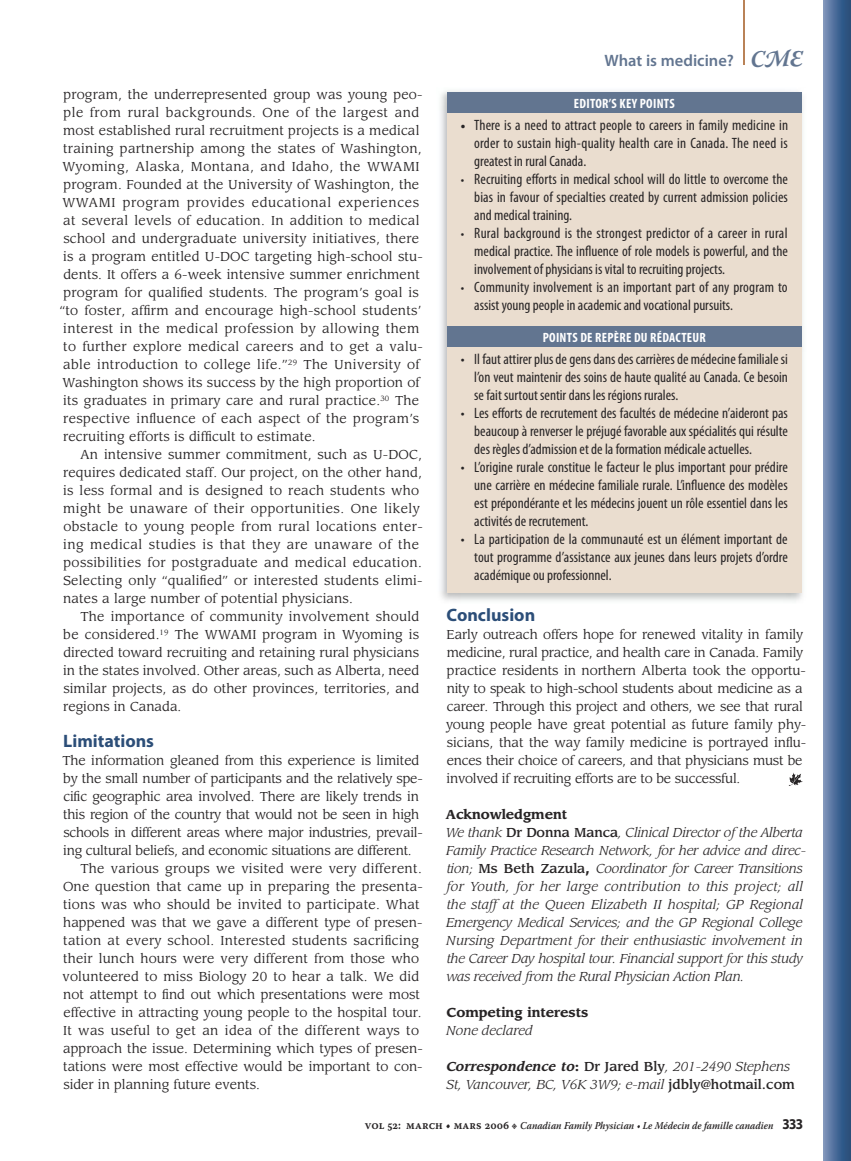
<style>
.page{position:relative;width:851px;height:1161px;background:#fff}
.page>*{position:absolute;margin:0;border:0;box-sizing:border-box;transform-origin:0 0}
.t1{font:700 18px "Myriad Pro";color:#2c4e78}
.t2{font:600 16.5px "Myriad Pro";color:#627590}
.t3{font:condensed 15px/18px "Myriad Pro";color:#272425;text-align:justify}
.t4{font:700 condensed 13.5px "Myriad Pro";letter-spacing:.02em;color:#fff}
.t5{font:12.75px/18px "Leawood";letter-spacing:.01em;color:#272425}
.t6{font:12.75px/18px "Leawood";letter-spacing:-.02em;color:#272425}
.t7{font:italic 12.75px/18px "Leawood";letter-spacing:-.005em;color:#272425}
.t8{font:12.75px "Leawood";letter-spacing:-.015em;color:#272425}
.t9{font:12.75px "Leawood";letter-spacing:.03em;color:#272425}
.t10{font:700 12.75px "Leawood";color:#272425}
.t11{font:italic 600 10.5px "Warnock Pro";color:#272425;scale:.9 1}
.s1{font-family:"Warnock Pro";font-weight:700;font-style:italic;font-size:22.5px}
.s2{font-weight:700;font-stretch:normal;font-size:13.5px}
.s3{font-size:13.5px}
.s4{font-weight:700;font-style:normal}
.s5{font-weight:500;font-style:normal}
.s6{font-weight:700}
.s7{font-family:"Warnock Pro Semibold Capt";font-weight:400;font-style:normal;font-size:12px}
.s8{font-family:"Warnock Pro Capt";font-weight:400;font-style:normal;font-size:12px}
.s9{font-family:"Myriad Pro";font-weight:700;font-style:normal;font-size:15px}
</style>
<div class="page">
<div style="left:824px;top:0;width:26px;height:1161px;background:linear-gradient(to right,#758cb7,#204b7b)"></div>
<hr style="left:743px;top:0;width:1px;height:65px;background:#b98257">
<svg style="left:788px;top:772px;width:14px;height:14px"></svg>
<img style="left:440px;top:91px;width:363px;height:510px">
<div style="left:447px;top:93px;width:354px;height:500px;background:#eaddcf"></div>
<div style="left:447px;top:92px;width:354px;height:21px;background:#627590"></div>
<div style="left:447px;top:326px;width:354px;height:21px;background:#627590"></div>
<p class="t5" style="left:60px;top:86px;width:365px">program, the underrepresented group was young peo&shy;ple from rural backgrounds. One of the largest and most established rural recruitment projects is a medical training partnership among the states of Washington, Wyoming, Alaska, Montana, and Idaho, the WWAMI program. Founded at the University of Washington, the WWAMI program provides educational experiences at several levels of education. In addition to medical school and undergraduate university initiatives, there is a program entitled U-DOC targeting high-school stu&shy;dents. It offers a 6-week intensive summer enrichment program for qualified students. The program’s goal is “to foster, affirm and encourage high-school students’ interest in the medical profession by allowing them to further explore medical careers and to get a valu&shy;able introduction to college life.”<sup>29</sup> The University of Washington shows its success by the high proportion of its graduates in primary care and rural practice.<sup>30</sup> The respective influence of each aspect of the program’s recruiting efforts is difficult to estimate.</p>
<p class="t5" style="left:63px;top:446px;width:361px;text-indent:17px">An intensive summer commitment, such as U-DOC, requires dedicated staff. Our project, on the other hand, is less formal and is designed to reach students who might be unaware of their opportunities. One likely obstacle to young people from rural locations enter&shy;ing medical studies is that they are unaware of the possibilities for postgraduate and medical education.<br>Selecting only “qualified” or interested students elimi&shy;nates a large number of potential physicians.</p>
<p class="t5" style="left:63px;top:608px;width:358px;text-align:justify;text-indent:17px">The importance of community involvement should be considered.<sup>19</sup> The WWAMI program in Wyoming is directed toward recruiting and retaining rural physicians in the states involved. Other areas, such as Alberta, need similar projects, as do other provinces, territories, and regions in Canada.</p>
<h1 class="t1" style="left:63px;top:731px;width:92px">Limitations</h1>
<p class="t5" style="left:62px;top:752px;width:358px">The information gleaned from this experience is limited</p>
<p class="t6" style="left:63px;top:770px;width:361px">by the small number of participants and the relatively spe-</p>
<p class="t8" style="left:63px;top:789px;width:357px">cific geographic area involved. There are likely trends in</p>
<p class="t6" style="left:63px;top:806px;width:357px">this region of the country that would not be seen in high</p>
<p class="t6" style="left:63px;top:824px;width:361px">schools in different areas where major industries, prevail-</p>
<p class="t6" style="left:63px;top:842px;width:350px">ing cultural beliefs, and economic situations are different.</p>
<p class="t5" style="left:80px;top:860px;width:343px">The various groups we visited were very different.</p>
<p class="t5" style="left:63px;top:878px;width:361px">One question that came up in preparing the presenta-</p>
<p class="t5" style="left:63px;top:896px;width:358px">tions was who should be invited to participate. What</p>
<p class="t5" style="left:63px;top:914px;width:360px">happened was that we gave a different type of presen-</p>
<p class="t5" style="left:63px;top:932px;width:357px">tation at every school. Interested students sacrificing</p>
<p class="t5" style="left:63px;top:950px;width:357px">their lunch hours were very different from those who</p>
<p class="t5" style="left:63px;top:968px;width:358px">volunteered to miss Biology 20 to hear a talk. We did</p>
<p class="t5" style="left:63px;top:986px;width:358px">not attempt to find out which presentations were most</p>
<p class="t5" style="left:63px;top:1004px;width:360px">effective in attracting young people to the hospital tour.</p>
<p class="t9" style="left:63px;top:1023px;width:357px">It was useful to get an idea of the different ways to</p>
<p class="t5" style="left:63px;top:1040px;width:361px">approach the issue. Determining which types of presen-</p>
<p class="t5" style="left:63px;top:1058px;width:361px">tations were most effective would be important to con-</p>
<p class="t5" style="left:63px;top:1076px;width:198px">sider in planning future events.</p>
<p class="t2" style="left:604px;top:51px;width:200px">What is medicine? <span class="s1">CME</span></p>
<p class="t4" style="left:574px;top:96px;width:102px">EDITOR’S KEY POINTS</p>
<p class="t3" style="left:474px;top:116px;width:315px;text-indent:-14px"><span class="s2">•</span> There is a need to attract people to careers in family medicine in order to sustain high-quality health care in Canada. The need is greatest in rural Canada.</p>
<p class="t3" style="left:474px;top:170px;width:315px;text-indent:-14px"><span class="s3">•</span> Recruiting efforts in medical school will do little to overcome the bias in favour of specialties created by current admission policies and medical training.</p>
<p class="t3" style="left:474px;top:224px;width:315px;text-indent:-14px"><span class="s3">•</span> Rural background is the strongest predictor of a career in rural medical practice. The influence of role models is powerful, and the involvement of physicians is vital to recruiting projects.</p>
<p class="t3" style="left:474px;top:278px;width:315px;text-indent:-14px"><span class="s3">•</span> Community involvement is an important part of any program to assist young people in academic and vocational pursuits.</p>
<p class="t4" style="left:542px;top:330px;width:165px">POINTS DE REPÈRE DU RÉDACTEUR</p>
<p class="t3" style="left:474px;top:350px;width:315px;text-indent:-14px">• Il faut attirer plus de gens dans des carrières de médecine familiale si l’on veut maintenir des soins de haute qualité au Canada. Ce besoin se fait surtout sentir dans les régions rurales.</p>
<p class="t3" style="left:474px;top:404px;width:315px;text-indent:-14px">• Les efforts de recrutement des facultés de médecine n’aideront pas beaucoup à renverser le préjugé favorable aux spécialités qui résulte des règles d’admission et de la formation médicale actuelles.</p>
<p class="t3" style="left:474px;top:458px;width:315px;text-indent:-14px">• L’origine rurale constitue le facteur le plus important pour prédire une carrière en médecine familiale rurale. L’influence des modèles est prépondérante et les médecins jouent un rôle essentiel dans les activités de recrutement.</p>
<p class="t3" style="left:474px;top:530px;width:315px;text-indent:-14px">• La participation de la communauté est un élément important de tout programme d’assistance aux jeunes dans leurs projets d’ordre académique ou professionnel.</p>
<h1 class="t1" style="left:446px;top:605px;width:90px">Conclusion</h1>
<p class="t6" style="left:446px;top:626px;width:362px">Early outreach offers hope for renewed vitality in family medicine, rural practice, and health care in Canada. Family practice residents in northern Alberta took the opportu&shy;nity to speak to high-school students about medicine as a career. Through this project and others, we see that rural young people have great potential as future family phy&shy;sicians, that the way family medicine is portrayed influ&shy;ences their choice of careers, and that physicians must be involved if recruiting efforts are to be successful.</p>
<p class="t7" style="left:445px;top:806px;width:362px"><span class="s4">Acknowledgment<br></span>We thank <span class="s5">Dr Donna Manca</span>, Clinical Director of the Alberta Family Practice Research Network, for her advice and direc&shy;tion; <span class="s5">Ms Beth Zazula</span><span class="s4">,</span> Coordinator for Career Transitions for Youth, for her large contribution to this project; all the staff at the Queen Elizabeth II hospital; GP Regional Emergency Medical Services; and the GP Regional College Nursing Department for their enthusiastic involvement in the Career Day hospital tour. Financial support for this study was received from the Rural Physician Action Plan.</p>
<p class="t10" style="left:446px;top:1005px;width:143px">Competing interests</p>
<p class="t7" style="left:446px;top:1022px;width:88px">None declared</p>
<p class="t7" style="left:446px;top:1058px;width:350px"><span class="s6">Correspondence to</span><span class="s4">:</span> <span class="s5">Dr Jared Bly</span>, 201-2490 Stephens<br>St, Vancouver, BC, V6K 3W9; e-mail <span class="s5">jdbly@hotmail.com</span></p>
<p class="t11" style="left:365px;top:1119px;width:488px"><span class="s7">VOL 52: MARCH • MARS 2006</span> <span class="s8">d</span> Canadian Family Physician • Le Médecin de famille canadien <span class="s9">333</span></p>
</div>
